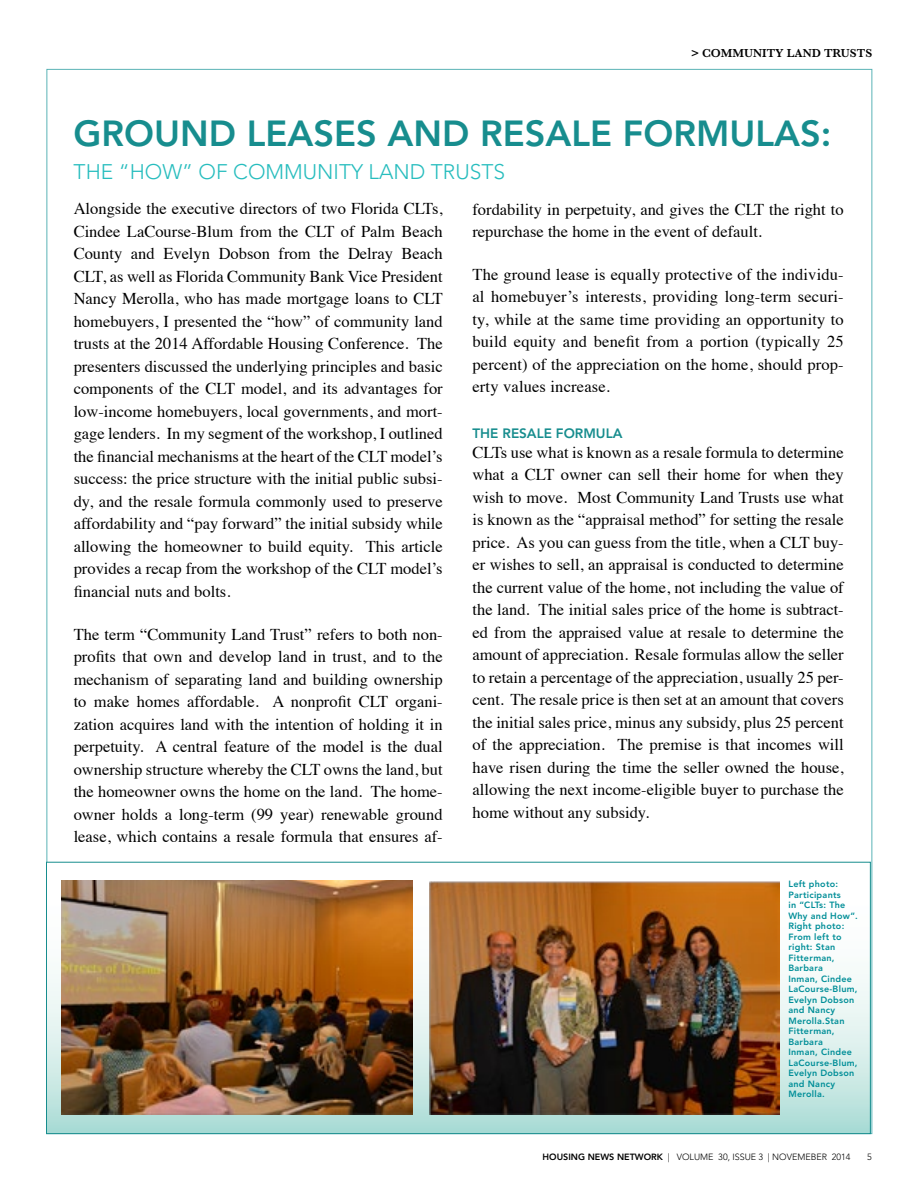
<style>
.page{position:relative;width:918px;height:1188px;background:#fff}
.page>*{position:absolute;margin:0;border:0;box-sizing:border-box;transform-origin:0 0}
.t1{font:800 36px "Avenir LT Std";color:#178d8e}
.t2{font:300 21px "Avenir LT Std";color:#27bdbe}
.t3{font:16.5px/22.5px "Times";color:#000;text-align:justify}
.t4{font:800 13.5px "Avenir LT Std";color:#178d8e}
.t5{font:600 12px "Baskerville";color:#000}
.t6{font:800 9px/10.5px "Avenir LT Std";letter-spacing:.03em;color:#008e98}
.t7{font:300 9px "Avenir LT Std";color:#000}
.s1{font-weight:800}
</style>
<div class="page">
<svg style="left:48px;top:880px;width:821px;height:252px"></svg>
<img style="left:61px;top:881px;width:351px;height:234px">
<img style="left:429px;top:881px;width:350px;height:234px">
<p class="t5" style="left:691px;top:45px;width:183px">&gt; COMMUNITY LAND TRUSTS</p>
<h1 class="t1" style="left:74px;top:112px;width:759px">GROUND LEASES AND RESALE FORMULAS:</h1>
<p class="t2" style="left:74px;top:159px;width:433px">THE “HOW” OF COMMUNITY LAND TRUSTS</p>
<p class="t3" style="left:74px;top:196px;width:371px">Alongside the executive directors of two Florida CLTs, Cindee LaCourse-Blum from the CLT of Palm Beach County and Evelyn Dobson from the Delray Beach CLT, as well as Florida Community Bank Vice President Nancy Merolla, who has made mortgage loans to CLT homebuyers, I presented the “how” of community land trusts at the 2014 Affordable Housing Conference. The presenters discussed the underlying principles and basic components of the CLT model, and its advantages for low-income homebuyers, local governments, and mort&shy;gage lenders. In my segment of the workshop, I outlined the financial mechanisms at the heart of the CLT model’s success: the price structure with the initial public subsi&shy;dy, and the resale formula commonly used to preserve affordability and “pay forward” the initial subsidy while allowing the homeowner to build equity. This article provides a recap from the workshop of the CLT model’s financial nuts and bolts.</p>
<p class="t3" style="left:74px;top:621px;width:371px">The term “Community Land Trust” refers to both non&shy;profits that own and develop land in trust, and to the mechanism of separating land and building ownership to make homes affordable. A nonprofit CLT organi&shy;zation acquires land with the intention of holding it in perpetuity. A central feature of the model is the dual ownership structure whereby the CLT owns the land, but the homeowner owns the home on the land. The home&shy;owner holds a long-term (99 year) renewable ground lease, which contains a resale formula that ensures af-</p>
<p class="t3" style="left:472px;top:196px;width:373px">fordability in perpetuity, and gives the CLT the right to repurchase the home in the event of default.</p>
<p class="t3" style="left:472px;top:262px;width:373px">The ground lease is equally protective of the individu&shy;al homebuyer’s interests, providing long-term securi&shy;ty, while at the same time providing an opportunity to build equity and benefit from a portion (typically 25 percent) of the appreciation on the home, should prop&shy;erty values increase.</p>
<p class="t4" style="left:472px;top:425px;width:151px">THE RESALE FORMULA</p>
<p class="t3" style="left:472px;top:439px;width:373px">CLTs use what is known as a resale formula to determine what a CLT owner can sell their home for when they wish to move. Most Community Land Trusts use what is known as the “appraisal method” for setting the resale price. As you can guess from the title, when a CLT buy&shy;er wishes to sell, an appraisal is conducted to determine the current value of the home, not including the value of the land. The initial sales price of the home is subtract&shy;ed from the appraised value at resale to determine the amount of appreciation. Resale formulas allow the seller to retain a percentage of the appreciation, usually 25 per&shy;cent. The resale price is then set at an amount that covers the initial sales price, minus any subsidy, plus 25 percent of the appreciation. The premise is that incomes will have risen during the time the seller owned the house, allowing the next income-eligible buyer to purchase the home without any subsidy.</p>
<p class="t6" style="left:788px;top:879px;width:71px">Left photo:<br>Participants<br>in “CLTs: The<br>Why and How”.<br>Right photo:<br>From left to right: Stan<br>Fitterman,<br>Barbara<br>Inman, Cindee<br>LaCourse-Blum,<br>Evelyn Dobson and Nancy<br>Merolla.Stan<br>Fitterman,<br>Barbara<br>Inman, Cindee<br>LaCourse-Blum,<br>Evelyn Dobson and Nancy<br>Merolla.</p>
<p class="t7" style="left:543px;top:1152px;width:309px"><span class="s1">HOUSING NEWS NETWORK</span> | VOLUME 30, ISSUE 3 | NOVEMEBER 2014</p>
<p class="t7" style="left:867px;top:1152px;width:6px">5</p>
</div>
